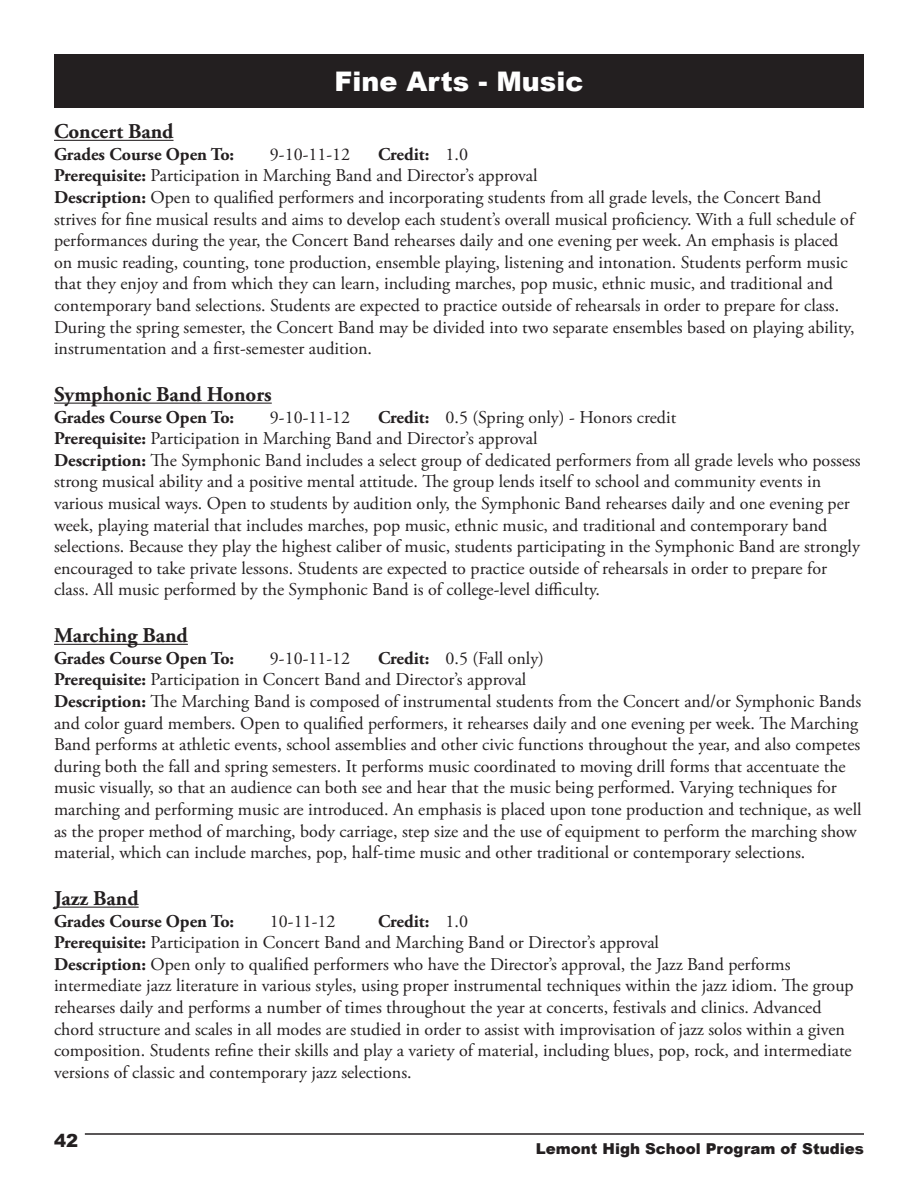
<style>
.page{position:relative;width:918px;height:1188px;background:#fff}
.page>*{position:absolute;margin:0;border:0;box-sizing:border-box;transform-origin:0 0}
.t1{font:900 27px "Arial";color:#fff}
.t2{font:700 21px "Adobe Garamond Pro";color:#231f20}
.t3{font:18px/21.6px "Adobe Garamond Pro";color:#231f20}
.t4{font:700 18px "Adobe Garamond Pro";color:#231f20}
.t5{font:900 18px "Arial";color:#231f20}
.t6{font:900 15px "Arial";color:#231f20}
.s1{font-weight:700}
</style>
<div class="page">
<hr style="left:85px;top:1133px;width:779px;height:2px;background:#231f20">
<div style="left:54px;top:54px;width:810px;height:54px;background:#231f20"></div>
<hr style="left:54px;top:140px;width:120px;height:1px;background:#231f20">
<hr style="left:54px;top:403px;width:218px;height:1px;background:#231f20">
<hr style="left:54px;top:644px;width:134px;height:1px;background:#231f20">
<hr style="left:54px;top:907px;width:85px;height:1px;background:#231f20">
<h1 class="t1" style="left:335px;top:61px;width:250px">Fine Arts - Music</h1>
<p class="t2" style="left:54px;top:119px;width:121px">Concert Band</p>
<p class="t4" style="left:54px;top:144px;width:182px">Grades Course Open To:</p>
<p class="t3" style="left:270px;top:144px;width:82px">9-10-11-12</p>
<p class="t3" style="left:54px;top:144px;width:802px;text-indent:324px"><span class="s1">Credit:</span> 1.0<br><span class="s1">Prerequisite:</span> Participation in Marching Band and Director’s approval<br><span class="s1">Description:</span> Open to qualified performers and incorporating students from all grade levels, the Concert Band strives for fine musical results and aims to develop each student’s overall musical proficiency. With a full schedule of performances during the year, the Concert Band rehearses daily and one evening per week. An emphasis is placed on music reading, counting, tone production, ensemble playing, listening and intonation. Students perform music that they enjoy and from which they can learn, including marches, pop music, ethnic music, and traditional and contemporary band selections. Students are expected to practice outside of rehearsals in order to prepare for class.<br>During the spring semester, the Concert Band may be divided into two separate ensembles based on playing ability, instrumentation and a first-semester audition.</p>
<p class="t2" style="left:54px;top:382px;width:219px">Symphonic Band Honors</p>
<p class="t4" style="left:54px;top:406px;width:182px">Grades Course Open To:</p>
<p class="t3" style="left:270px;top:407px;width:82px">9-10-11-12</p>
<p class="t3" style="left:54px;top:407px;width:808px;text-indent:324px"><span class="s1">Credit:</span> 0.5 (Spring only) - Honors credit<br><span class="s1">Prerequisite:</span> Participation in Marching Band and Director’s approval<br><span class="s1">Description:</span> The Symphonic Band includes a select group of dedicated performers from all grade levels who possess strong musical ability and a positive mental attitude. The group lends itself to school and community events in various musical ways. Open to students by audition only, the Symphonic Band rehearses daily and one evening per week, playing material that includes marches, pop music, ethnic music, and traditional and contemporary band selections. Because they play the highest caliber of music, students participating in the Symphonic Band are strongly encouraged to take private lessons. Students are expected to practice outside of rehearsals in order to prepare for class. All music performed by the Symphonic Band is of college-level difficulty.</p>
<p class="t2" style="left:54px;top:623px;width:135px">Marching Band</p>
<p class="t4" style="left:54px;top:648px;width:182px">Grades Course Open To:</p>
<p class="t3" style="left:270px;top:648px;width:82px">9-10-11-12</p>
<p class="t3" style="left:54px;top:648px;width:809px;text-indent:324px"><span class="s1">Credit:</span> 0.5 (Fall only)<br><span class="s1">Prerequisite:</span> Participation in Concert Band and Director’s approval<br><span class="s1">Description:</span> The Marching Band is composed of instrumental students from the Concert and/or Symphonic Bands and color guard members. Open to qualified performers, it rehearses daily and one evening per week. The Marching Band performs at athletic events, school assemblies and other civic functions throughout the year, and also competes during both the fall and spring semesters. It performs music coordinated to moving drill forms that accentuate the music visually, so that an audience can both see and hear that the music being performed. Varying techniques for marching and performing music are introduced. An emphasis is placed upon tone production and technique, as well as the proper method of marching, body carriage, step size and the use of equipment to perform the marching show material, which can include marches, pop, half-time music and other traditional or contemporary selections.</p>
<p class="t2" style="left:54px;top:886px;width:86px">Jazz Band</p>
<p class="t4" style="left:54px;top:910px;width:182px">Grades Course Open To:</p>
<p class="t3" style="left:270px;top:911px;width:67px">10-11-12</p>
<p class="t3" style="left:54px;top:911px;width:801px;text-indent:324px"><span class="s1">Credit:</span> 1.0<br><span class="s1">Prerequisite:</span> Participation in Concert Band and Marching Band or Director’s approval<br><span class="s1">Description:</span> Open only to qualified performers who have the Director’s approval, the Jazz Band performs intermediate jazz literature in various styles, using proper instrumental techniques within the jazz idiom. The group rehearses daily and performs a number of times throughout the year at concerts, festivals and clinics. Advanced chord structure and scales in all modes are studied in order to assist with improvisation of jazz solos within a given composition. Students refine their skills and play a variety of material, including blues, pop, rock, and intermediate versions of classic and contemporary jazz selections.</p>
<p class="t5" style="left:54px;top:1127px;width:26px">42</p>
<p class="t6" style="left:536px;top:1137px;width:330px">Lemont High School Program of Studies</p>
</div>
